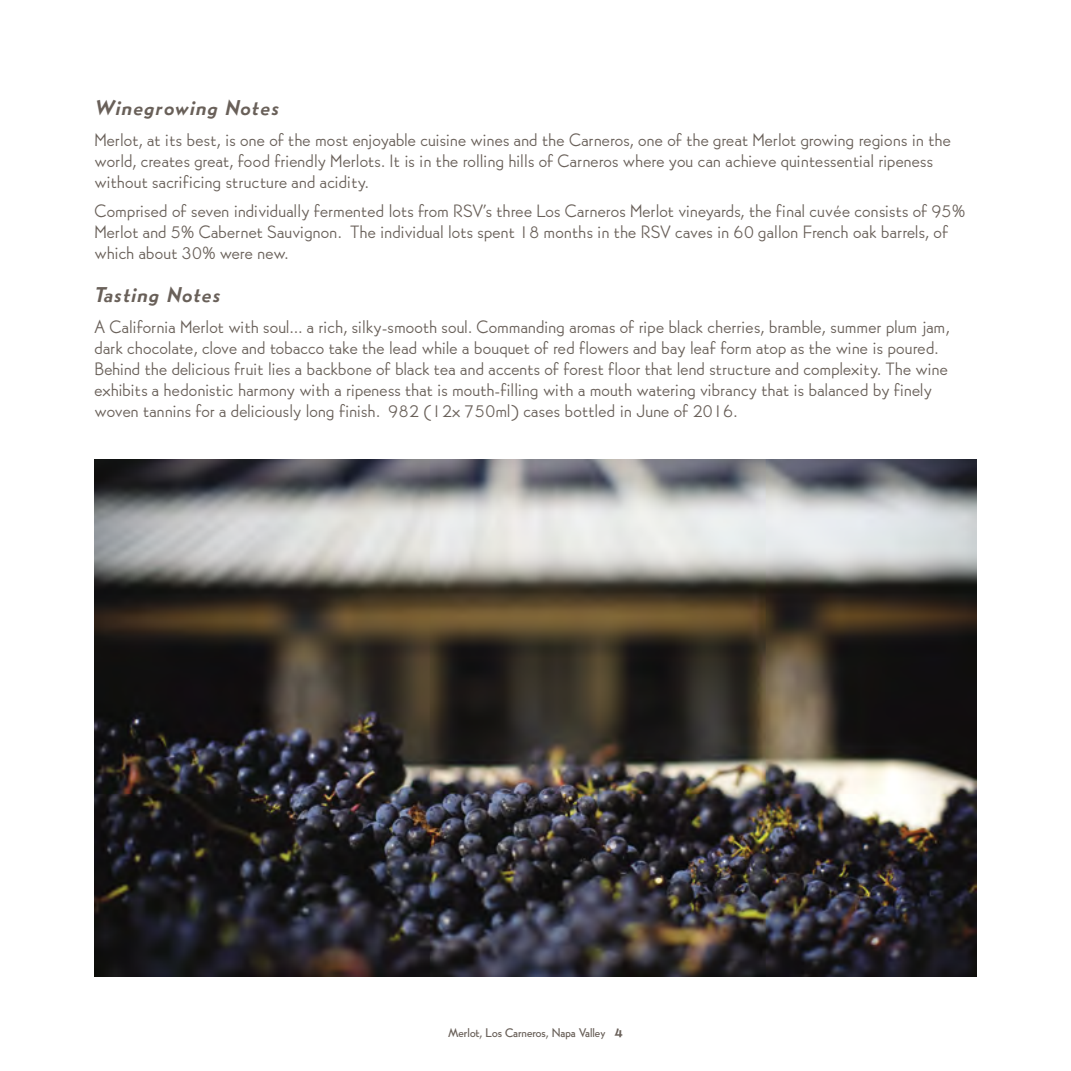
<style>
.page{position:relative;width:1071px;height:1071px;background:#fff}
.page>*{position:absolute;margin:0;border:0;box-sizing:border-box;transform-origin:0 0}
.t1{font:italic 800 21px "Bernhard Gothic SGOT Std";letter-spacing:.035em;color:#696059}
.t2{font:17.5px/21px "Bernhard Gothic SGOT Std";color:#696059}
.t3{font:500 12.25px "Bernhard Gothic SGOT Std";color:#696059}
.s1{font-weight:800}
</style>
<div class="page">
<img style="left:95px;top:460px;width:881px;height:516px">
<p class="t1" style="left:94px;top:94px;width:185px">Winegrowing Notes</p>
<p class="t2" style="left:94px;top:129px;width:858px">Merlot, at its best, is one of the most enjoyable cuisine wines and the Carneros, one of the great Merlot growing regions in the world, creates great, food friendly Merlots. It is in the rolling hills of Carneros where you can achieve quintessential ripeness without sacrificing structure and acidity.</p>
<p class="t2" style="left:94px;top:200px;width:872px">Comprised of seven individually fermented lots from RSV’s three Los Carneros Merlot vineyards, the final cuvée consists of 95%<br>Merlot and 5% Cabernet Sauvignon. The individual lots spent 18 months in the RSV caves in 60 gallon French oak barrels, of which about 30% were new.</p>
<p class="t1" style="left:94px;top:281px;width:127px">Tasting Notes</p>
<p class="t2" style="left:94px;top:316px;width:857px">A California Merlot with soul… a rich, silky-smooth soul. Commanding aromas of ripe black cherries, bramble, summer plum jam, dark chocolate, clove and tobacco take the lead while a bouquet of red flowers and bay leaf form atop as the wine is poured.<br>Behind the delicious fruit lies a backbone of black tea and accents of forest floor that lend structure and complexity. The wine exhibits a hedonistic harmony with a ripeness that is mouth-filling with a mouth watering vibrancy that is balanced by finely woven tannins for a deliciously long finish. 982 (12x 750ml) cases bottled in June of 2016.</p>
<p class="t3" style="left:448px;top:1024px;width:176px">Merlot, Los Carneros, Napa Valley <span class="s1">4</span></p>
</div>
